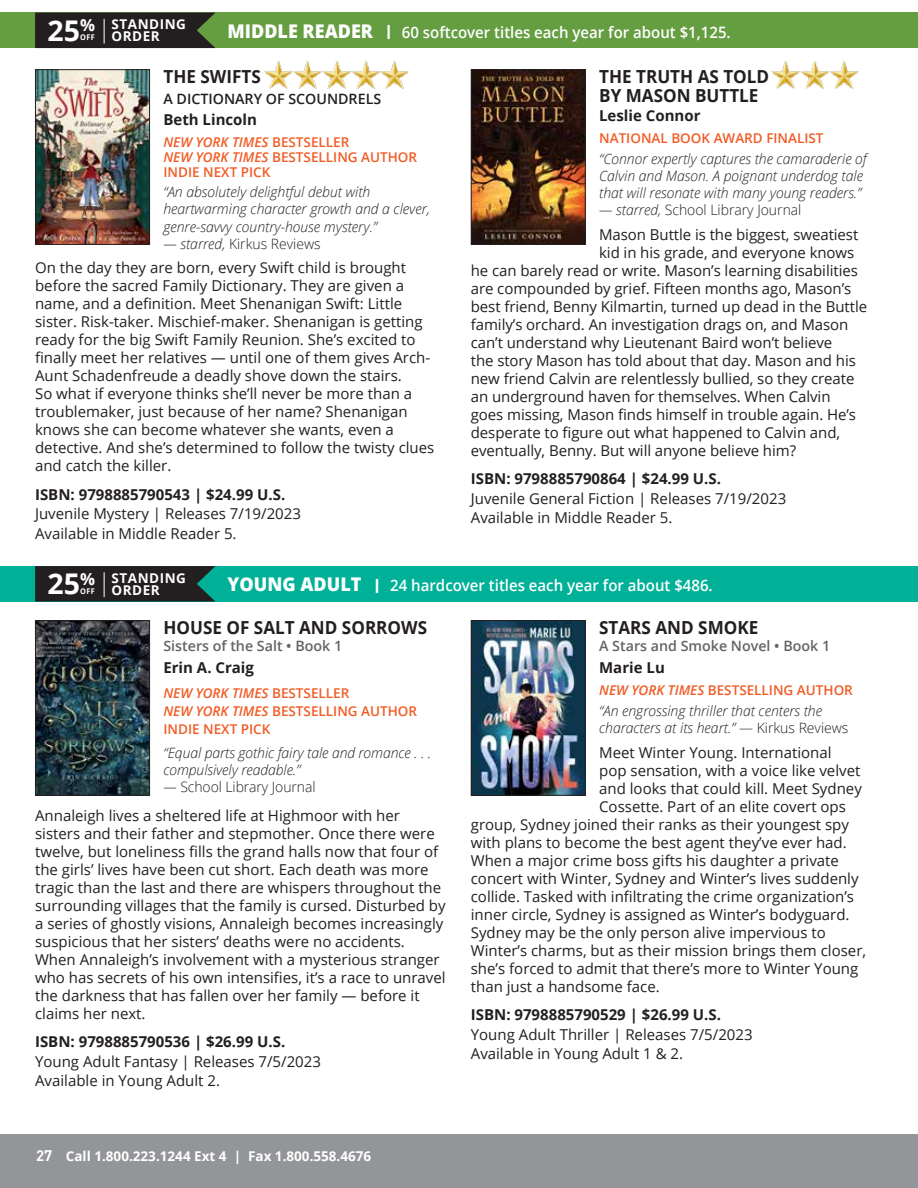
<style>
.page{position:relative;width:918px;height:1188px;background:#fff}
.page>*{position:absolute;margin:0;border:0;box-sizing:border-box;transform-origin:0 0}
.t1{font:700 28.5px "Open Sans";color:#fff}
.t2{font:700 18px/19.5px "Open Sans";color:#231f20;scale:.95 1}
.t3{font:600 15.75px "Open Sans";color:#fff;scale:.95 1}
.t4{font:15px/18px "Open Sans";color:#231f20}
.t5{font:700 15px "Open Sans";color:#231f20}
.t6{font:italic 300 14.25px/17.2px "Open Sans";color:#231f20}
.t7{font:300 14.25px "Open Sans";color:#231f20}
.t8{font:600 14.25px "Open Sans";color:#636366}
.t9{font:600 14.25px "Open Sans";color:#231f20}
.t10{font:600 13.5px/15px "Open Sans";color:#f15b24}
.t11{font:700 13.5px "Open Sans";color:#fff}
.t12{font:700 13.5px/12px "Open Sans";letter-spacing:.04em;color:#fff}
.s1{font-weight:800;font-size:18.9px}
.s2{font-size:19.5px}
.s3{font-size:7.8px}
.s4{font-style:italic}
.s5{font-family:"DIN Offc";font-size:15px}
.s6{font-style:normal}
</style>
<div class="page">
<div style="left:0;top:1134px;width:918px;height:54px;background:#939598"></div>
<div style="left:0;top:13px;width:918px;height:35px;background:#659d41"></div>
<div style="left:35px;top:13px;width:180px;height:35px;background:#231f20"></div>
<img style="left:37px;top:71px;width:111px;height:172px">
<div style="left:35px;top:69px;width:115px;height:176px;border:1px solid #231f20"></div>
<img style="left:37px;top:622px;width:111px;height:172px">
<div style="left:35px;top:620px;width:115px;height:176px;border:1px solid #231f20"></div>
<img style="left:473px;top:71px;width:111px;height:172px">
<div style="left:471px;top:69px;width:115px;height:176px;border:1px solid #231f20"></div>
<img style="left:473px;top:622px;width:111px;height:172px">
<div style="left:471px;top:620px;width:115px;height:176px;border:1px solid #231f20"></div>
<div style="left:0;top:566px;width:918px;height:36px;background:#00b198"></div>
<svg style="left:35px;top:566px;width:180px;height:36px;background:#212928"></svg>
<img style="left:264px;top:61px;width:144px;height:28px">
<img style="left:771px;top:61px;width:88px;height:28px">
<h1 class="t1" style="left:47px;top:10px;width:49px">25<sup>%</sup></h1>
<p class="t3" style="left:228px;top:21px;width:531px"><span class="s1">MIDDLE READER</span> <span class="s2">I</span> 60 softcover titles each year for about $1,125.</p>
<p class="t12" style="left:80px;top:18px;width:107px;text-indent:31px">STANDING<br><span class="s3">OFF</span> ORDER</p>
<p class="t2" style="left:163px;top:66px;width:104px">THE SWIFTS</p>
<p class="t9" style="left:163px;top:89px;width:219px">A DICTIONARY OF SCOUNDRELS</p>
<p class="t5" style="left:163px;top:109px;width:95px">Beth Lincoln</p>
<p class="t10" style="left:163px;top:134px;width:255px"><span class="s4">NEW YORK TIMES</span> BESTSELLER<br><span class="s4">NEW YORK TIMES</span> BESTSELLING AUTHOR<br>INDIE NEXT PICK</p>
<p class="t6" style="left:163px;top:183px;width:268px">“An absolutely delightful debut with heartwarming character growth and a clever, genre-savvy country-house mystery.”</p>
<p class="t7" style="left:163px;top:234px;width:159px"><span class="s4">— starred,</span> Kirkus Reviews</p>
<p class="t4" style="left:35px;top:259px;width:401px">On the day they are born, every Swift child is brought before the sacred Family Dictionary. They are given a name, and a definition. Meet Shenanigan Swift: Little sister. Risk-taker. Mischief-maker. Shenanigan is getting ready for the big Swift Family Reunion. She’s excited to finally meet her relatives — until one of them gives Arch-Aunt Schadenfreude a deadly shove down the stairs.<br>So what if everyone thinks she’ll never be more than a troublemaker, just because of her name? Shenanigan knows she can become whatever she wants, even a detective. And she’s determined to follow the twisty clues and catch the killer.</p>
<p class="t5" style="left:35px;top:484px;width:252px">ISBN: 9798885790543 | $24.99 U.S.</p>
<p class="t4" style="left:35px;top:504px;width:267px;line-height:19.5px">Juvenile Mystery | Releases 7/19/2023<br>Available in Middle Reader 5.</p>
<p class="t2" style="left:599px;top:66px;width:180px">THE TRUTH AS TOLD<br>BY MASON BUTTLE</p>
<p class="t5" style="left:599px;top:105px;width:103px">Leslie Connor</p>
<p class="t10" style="left:599px;top:130px;width:226px">NATIONAL BOOK AWARD FINALIST</p>
<p class="t6" style="left:599px;top:149px;width:269px">“Connor expertly captures the camaraderie of<br>Calvin and Mason. A poignant underdog tale that will resonate with many young readers.”</p>
<p class="t7" style="left:599px;top:200px;width:204px"><span class="s4">— starred,</span> School Library Journal</p>
<p class="t4" style="left:599px;top:225px;width:261px">Mason Buttle is the biggest, sweatiest</p>
<p class="t4" style="left:599px;top:243px;width:257px">kid in his grade, and everyone knows</p>
<p class="t4" style="left:471px;top:261px;width:389px">he can barely read or write. Mason’s learning disabilities</p>
<p class="t4" style="left:471px;top:279px;width:382px">are compounded by grief. Fifteen months ago, Mason’s</p>
<p class="t4" style="left:471px;top:297px;width:398px">best friend, Benny Kilmartin, turned up dead in the Buttle</p>
<p class="t4" style="left:471px;top:315px;width:379px">family’s orchard. An investigation drags on, and Mason</p>
<p class="t4" style="left:471px;top:333px;width:363px">can’t understand why Lieutenant Baird won’t believe</p>
<p class="t4" style="left:471px;top:351px;width:387px">the story Mason has told about that day. Mason and his</p>
<p class="t4" style="left:471px;top:369px;width:385px">new friend Calvin are relentlessly bullied, so they create</p>
<p class="t4" style="left:471px;top:387px;width:361px">an underground haven for themselves. When Calvin</p>
<p class="t4" style="left:471px;top:405px;width:387px">goes missing, Mason finds himself in trouble again. He’s</p>
<p class="t4" style="left:471px;top:423px;width:371px">desperate to figure out what happened to Calvin and,</p>
<p class="t4" style="left:471px;top:441px;width:327px">eventually, Benny. But will anyone believe him?</p>
<p class="t5" style="left:471px;top:468px;width:252px">ISBN: 9798885790864 | $24.99 U.S.</p>
<p class="t4" style="left:471px;top:488px;width:317px;line-height:19.5px">Juvenile General Fiction | Releases 7/19/2023<br>Available in Middle Reader 5.</p>
<h1 class="t1" style="left:47px;top:564px;width:49px">25<sup>%</sup></h1>
<p class="t3" style="left:228px;top:575px;width:512px"><span class="s1">YOUNG ADULT</span> <span class="s2">I</span> 24 hardcover titles each year for about $486.</p>
<p class="t12" style="left:80px;top:571px;width:107px;text-indent:31px">STANDING<br><span class="s3">OFF</span> ORDER</p>
<p class="t2" style="left:163px;top:617px;width:279px">HOUSE OF SALT AND SORROWS</p>
<p class="t8" style="left:163px;top:636px;width:180px">Sisters of the Salt • Book 1</p>
<p class="t5" style="left:163px;top:657px;width:92px">Erin A. Craig</p>
<p class="t10" style="left:163px;top:683px;width:255px;line-height:18px"><span class="s4">NEW YORK TIMES</span> BESTSELLER<br><span class="s4">NEW YORK TIMES</span> BESTSELLING AUTHOR<br>INDIE NEXT PICK</p>
<p class="t6" style="left:163px;top:743px;width:269px">“Equal parts gothic fairy tale and romance . . . compulsively readable.”</p>
<p class="t7" style="left:163px;top:777px;width:154px"><span class="s4">—</span> School Library Journal</p>
<p class="t4" style="left:35px;top:806px;width:412px">Annaleigh lives a sheltered life at Highmoor with her sisters and their father and stepmother. Once there were twelve, but loneliness fills the grand halls now that four of the girls’ lives have been cut short. Each death was more tragic than the last and there are whispers throughout the surrounding villages that the family is cursed. Disturbed by a series of ghostly visions, Annaleigh becomes increasingly suspicious that her sisters’ deaths were no accidents.<br>When Annaleigh’s involvement with a mysterious stranger who has secrets of his own intensifies, it’s a race to unravel the darkness that has fallen over her family — before it claims her next.</p>
<p class="t5" style="left:35px;top:1031px;width:252px">ISBN: 9798885790536 | $26.99 U.S.</p>
<p class="t4" style="left:35px;top:1051px;width:287px;line-height:19.5px">Young Adult Fantasy | Releases 7/5/2023<br>Available in Young Adult 2.</p>
<p class="t11" style="left:36px;top:1146px;width:337px"><span class="s5">27</span> Call 1.800.223.1244 Ext 4 | Fax 1.800.558.4676</p>
<p class="t2" style="left:599px;top:617px;width:169px">STARS AND SMOKE</p>
<p class="t8" style="left:599px;top:636px;width:232px">A Stars and Smoke Novel • Book 1</p>
<p class="t5" style="left:599px;top:657px;width:67px">Marie Lu</p>
<p class="t10" style="left:599px;top:683px;width:255px"><span class="s4">NEW YORK TIMES</span> BESTSELLING AUTHOR</p>
<p class="t6" style="left:599px;top:701px;width:251px">“An engrossing thriller that centers the characters at its heart.” <span class="s6">— Kirkus Reviews</span></p>
<p class="t4" style="left:599px;top:743px;width:234px">Meet Winter Young. International</p>
<p class="t4" style="left:599px;top:761px;width:263px">pop sensation, with a voice like velvet</p>
<p class="t4" style="left:599px;top:779px;width:264px">and looks that could kill. Meet Sydney</p>
<p class="t4" style="left:599px;top:797px;width:248px">Cossette. Part of an elite covert ops</p>
<p class="t4" style="left:471px;top:815px;width:380px">group, Sydney joined their ranks as their youngest spy</p>
<p class="t4" style="left:471px;top:833px;width:377px">with plans to become the best agent they’ve ever had.</p>
<p class="t4" style="left:471px;top:851px;width:370px">When a major crime boss gifts his daughter a private</p>
<p class="t4" style="left:471px;top:869px;width:389px">concert with Winter, Sydney and Winter’s lives suddenly</p>
<p class="t4" style="left:471px;top:887px;width:385px">collide. Tasked with infiltrating the crime organization’s</p>
<p class="t4" style="left:471px;top:905px;width:380px">inner circle, Sydney is assigned as Winter’s bodyguard.</p>
<p class="t4" style="left:471px;top:923px;width:356px">Sydney may be the only person alive impervious to</p>
<p class="t4" style="left:471px;top:941px;width:397px">Winter’s charms, but as their mission brings them closer,</p>
<p class="t4" style="left:471px;top:959px;width:389px">she’s forced to admit that there’s more to Winter Young</p>
<p class="t4" style="left:471px;top:977px;width:190px">than just a handsome face.</p>
<p class="t5" style="left:471px;top:1004px;width:252px">ISBN: 9798885790529 | $26.99 U.S.</p>
<p class="t4" style="left:471px;top:1024px;width:283px;line-height:19.5px">Young Adult Thriller | Releases 7/5/2023<br>Available in Young Adult 1 &amp; 2.</p>
</div>
